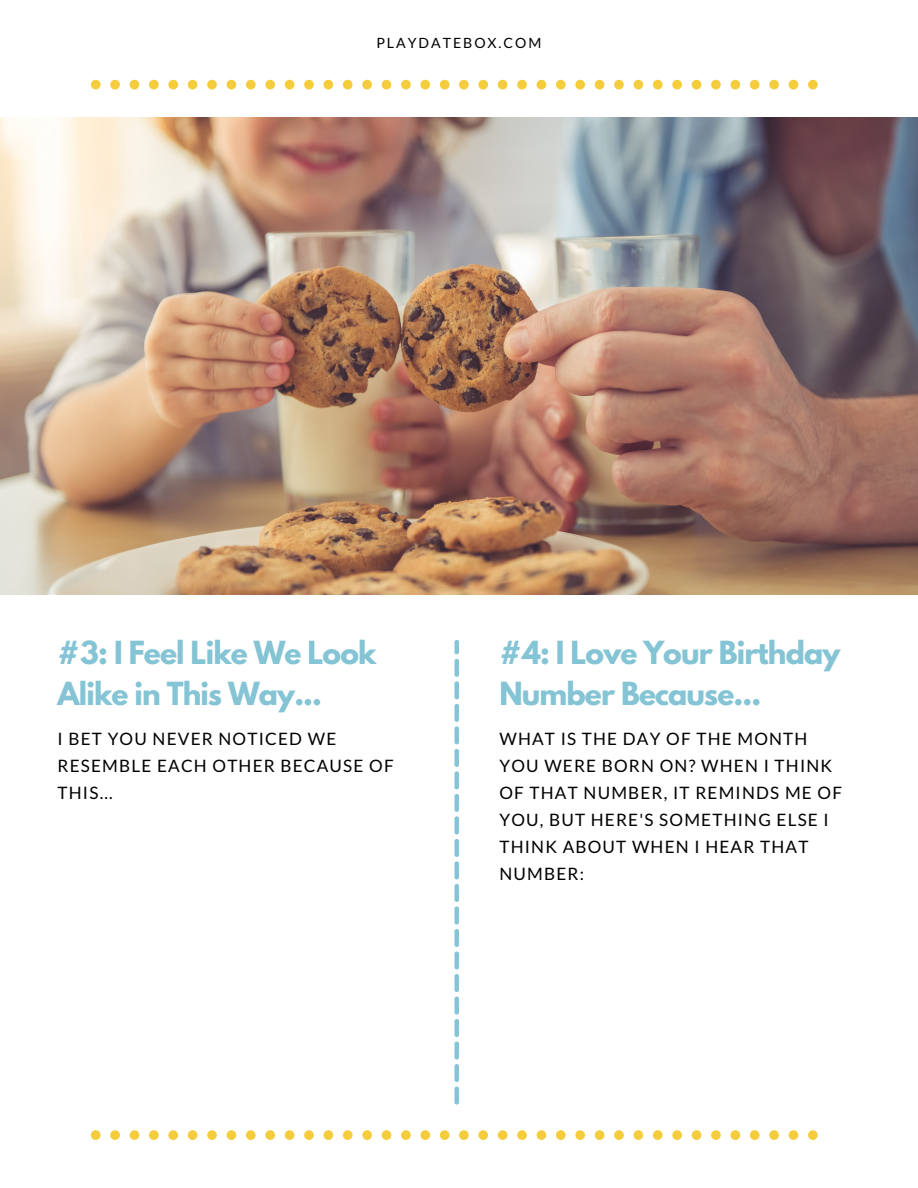
<style>
.page{position:relative;width:918px;height:1188px;background:#fff}
.page>*{position:absolute;margin:0;border:0;box-sizing:border-box;transform-origin:0 0}
.t1{font:700 28.2px/40.2px "League Spartan";letter-spacing:-.03em;color:#84c4d4}
.t2{font:17.1px/27px "Lato";letter-spacing:.07em;color:#000}
.t3{font:14.1px "Lato";letter-spacing:.14em;color:#000}
</style>
<div class="page">
<img style="left:0;top:117px;width:918px;height:477px">
<svg style="left:91px;top:1130px;width:359px;height:10px"></svg>
<svg style="left:459px;top:1130px;width:359px;height:10px"></svg>
<svg style="left:91px;top:80px;width:359px;height:10px"></svg>
<svg style="left:459px;top:80px;width:359px;height:10px"></svg>
<svg style="left:454px;top:640px;width:5px;height:465px"></svg>
<p class="t3" style="left:376px;top:34px;width:167px">PLAYDATEBOX.COM</p>
<p class="t1" style="left:58px;top:637px;width:320px">#3: I Feel Like We Look<br>Alike in This Way...</p>
<p class="t2" style="left:58px;top:724px;width:338px">I BET YOU NEVER NOTICED WE<br>RESEMBLE EACH OTHER BECAUSE OF<br>THIS...</p>
<p class="t1" style="left:499px;top:637px;width:343px">#4: I Love Your Birthday<br>Number Because...</p>
<p class="t2" style="left:499px;top:724px;width:344px">WHAT IS THE DAY OF THE MONTH<br>YOU WERE BORN ON? WHEN I THINK<br>OF THAT NUMBER, IT REMINDS ME OF<br>YOU, BUT HERE'S SOMETHING ELSE I<br>THINK ABOUT WHEN I HEAR THAT<br>NUMBER:</p>
</div>
